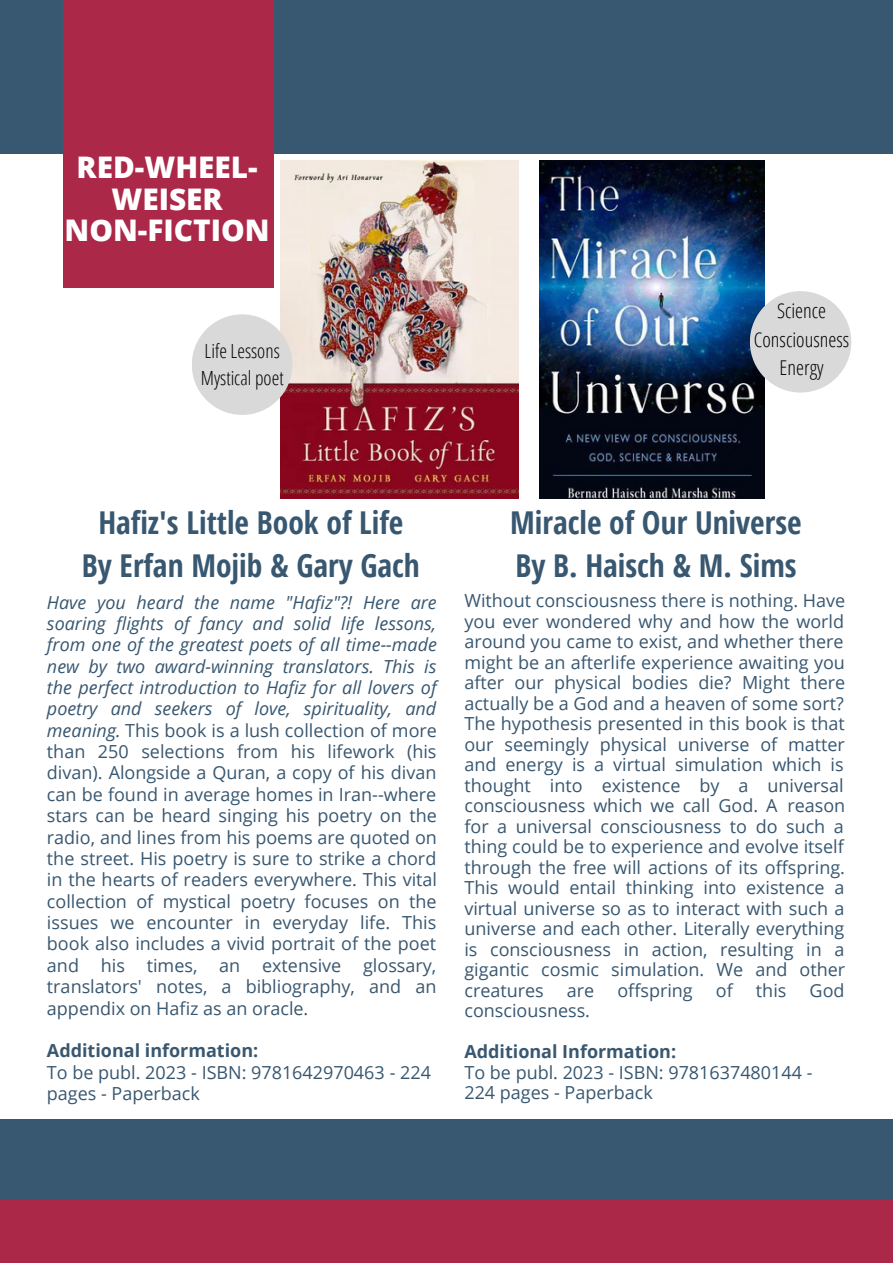
<style>
.page{position:relative;width:893px;height:1264px;background:#fff}
.page>*{position:absolute;margin:0;border:0;box-sizing:border-box;transform-origin:0 0}
.t1{font:700 31.5px/43.8px "Open Sans Condensed";color:#385770;text-align:center}
.t2{font:800 29.7px/31.5px "Open Sans";color:#fff;text-align:center}
.t3{font:300 20.4px/28.3px "Open Sans Condensed";color:#000;text-align:center}
.t4{font:300 19.5px/27px "Open Sans Condensed";color:#000}
.t5{font:18px/21.3px "Open Sans";color:#385770;text-align:justify}
.t6{font:700 18px "Open Sans";color:#385770}
.s1{font-style:italic}
</style>
<div class="page">
<div style="left:0;top:0;width:892px;height:153px;background:#385770"></div>
<div style="left:63px;top:0;width:210px;height:288px;background:#ab2849"></div>
<div style="left:0;top:1119px;width:892px;height:143px;background:#385770"></div>
<div style="left:0;top:1199px;width:892px;height:63px;background:#ab2849"></div>
<img style="left:280px;top:161px;width:238px;height:337px">
<img style="left:539px;top:161px;width:225px;height:337px">
<div style="left:192px;top:314px;width:100px;height:101px;background:#d9d9d9;border-radius:50%"></div>
<div style="left:749px;top:291px;width:102px;height:101px;background:#d9d9d9;border-radius:50%"></div>
<h2 class="t2" style="left:65px;top:151px;width:206px">RED-WHEEL-<br>WEISER<br>NON-FICTION</h2>
<p class="t4" style="left:201px;top:337px;width:84px">Life Lessons<br>Mystical poet</p>
<p class="t3" style="left:754px;top:296px;width:97px">Science<br>Consciousness<br>Energy</p>
<h1 class="t1" style="left:82px;top:499px;width:339px">Hafiz's Little Book of Life<br>By Erfan Mojib &amp; Gary Gach</h1>
<p class="t5" style="left:47px;top:591px;width:391px"><span class="s1">Have you heard the name "Hafiz"?! Here are soaring flights of fancy and solid life lessons, from one of the greatest poets of all time--made new by two award-winning translators. This is the perfect introduction to Hafiz for all lovers of poetry and seekers of love, spirituality, and meaning.</span> This book is a lush collection of more than 250 selections from his lifework (his divan). Alongside a Quran, a copy of his divan can be found in average homes in Iran--where stars can be heard singing his poetry on the radio, and lines from his poems are quoted on the street. His poetry is sure to strike a chord in the hearts of readers everywhere. This vital collection of mystical poetry focuses on the issues we encounter in everyday life. This book also includes a vivid portrait of the poet and his times, an extensive glossary, translators' notes, a bibliography, and an appendix on Hafiz as an oracle.</p>
<p class="t6" style="left:47px;top:1038px;width:213px">Additional information:</p>
<p class="t5" style="left:47px;top:1060px;width:385px">To be publ. 2023 - ISBN: 9781642970463 - 224 pages - Paperback</p>
<h1 class="t1" style="left:510px;top:499px;width:293px;text-align:left">Miracle of Our Universe<br>By B. Haisch &amp; M. Sims</h1>
<p class="t5" style="left:464px;top:590px;width:382px;line-height:20.5px">Without consciousness there is nothing. Have you ever wondered why and how the world around you came to exist, and whether there might be an afterlife experience awaiting you after our physical bodies die? Might there actually be a God and a heaven of some sort?<br>The hypothesis presented in this book is that our seemingly physical universe of matter and energy is a virtual simulation which is thought into existence by a universal consciousness which we call God. A reason for a universal consciousness to do such a thing could be to experience and evolve itself through the free will actions of its offspring.<br>This would entail thinking into existence a virtual universe so as to interact with such a universe and each other. Literally everything is consciousness in action, resulting in a gigantic cosmic simulation. We and other creatures</p>
<p class="t5" style="left:567px;top:978px;width:29px">are</p>
<p class="t5" style="left:617px;top:978px;width:77px">offspring</p>
<p class="t5" style="left:715px;top:978px;width:18px">of</p>
<p class="t5" style="left:756px;top:978px;width:32px">this</p>
<p class="t5" style="left:809px;top:978px;width:36px">God</p>
<p class="t5" style="left:464px;top:999px;width:127px">consciousness.</p>
<p class="t6" style="left:464px;top:1038px;width:213px">Additional Information:</p>
<p class="t5" style="left:464px;top:1061px;width:349px;line-height:20.5px">To be publ. 2023 - ISBN: 9781637480144 -<br>224 pages - Paperback</p>
</div>
